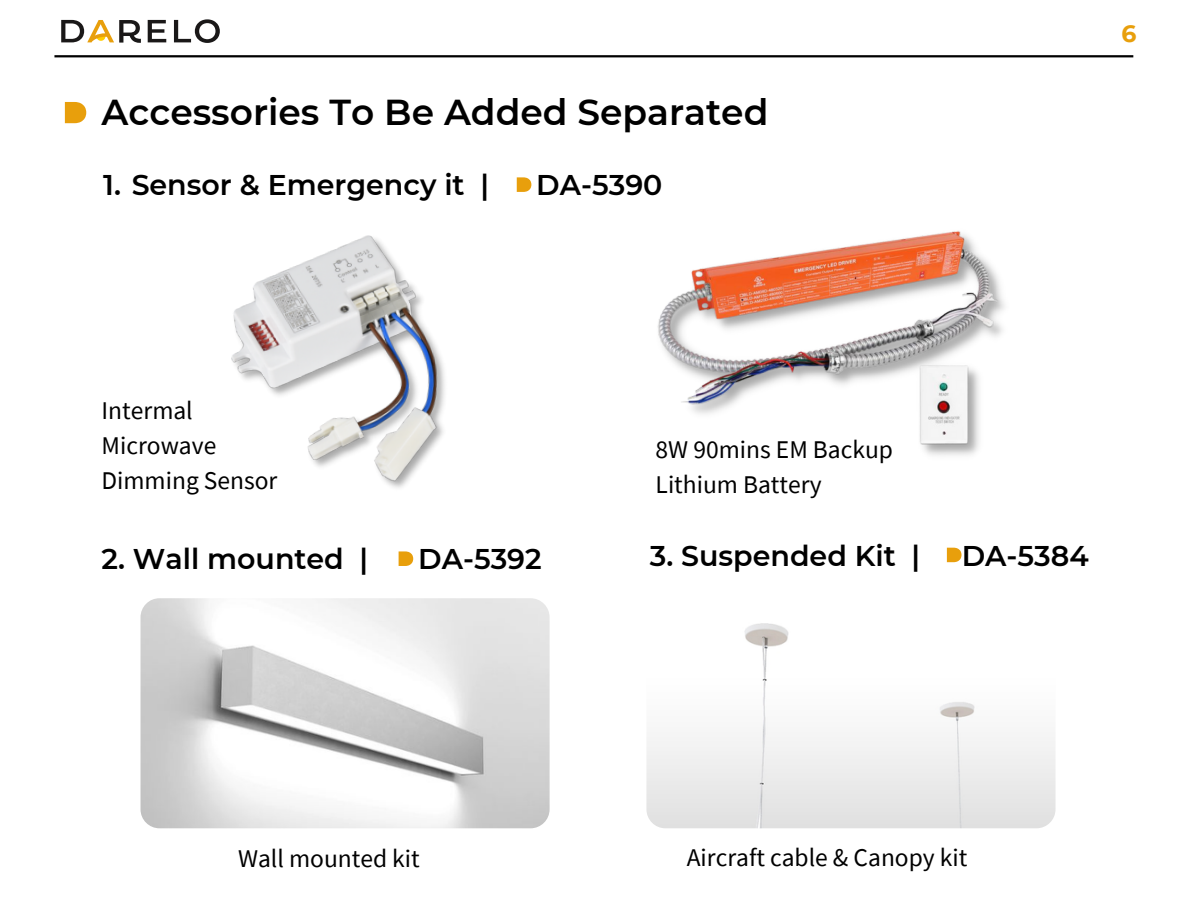
<style>
.page{position:relative;width:1188px;height:918px;background:#fff}
.page>*{position:absolute;margin:0;border:0;box-sizing:border-box;transform-origin:0 0}
.t1{font:600 36px "Montserrat";color:#000}
.t2{font:600 28.5px "Montserrat";color:#000}
.t3{font:25.5px/34.8px "Source Sans Pro";color:#000}
.t4{font:700 23.55px "Montserrat";color:#e89f0c}
</style>
<div class="page">
<svg style="left:148px;top:20px;width:18px;height:22px"></svg>
<svg style="left:174px;top:19px;width:46px;height:24px"></svg>
<svg style="left:61px;top:20px;width:80px;height:23px"></svg>
<hr style="left:54px;top:55px;width:1079px;height:2px;background:#000">
<svg style="left:65px;top:102px;width:21px;height:21px"></svg>
<img style="left:657px;top:230px;width:348px;height:226px">
<img style="left:231px;top:235px;width:214px;height:253px">
<img style="left:141px;top:598px;width:409px;height:230px;border-radius:19px">
<img style="left:646px;top:598px;width:410px;height:230px;border-radius:19px">
<svg style="left:517px;top:177px;width:14px;height:15px"></svg>
<svg style="left:399px;top:551px;width:14px;height:15px"></svg>
<svg style="left:947px;top:548px;width:15px;height:14px"></svg>
<h1 class="t1" style="left:102px;top:90px;width:668px">Accessories To Be Added Separated</h1>
<p class="t2" style="left:103px;top:168px;width:387px">1. Sensor &amp; Emergency it |</p>
<p class="t2" style="left:536px;top:168px;width:128px">DA-5390</p>
<p class="t4" style="left:1121px;top:19px;width:16px">6</p>
<p class="t3" style="left:102px;top:393px;width:177px">Intermal<br>Microwave<br>Dimming Sensor</p>
<p class="t2" style="left:102px;top:542px;width:268px">2. Wall mounted |</p>
<p class="t3" style="left:656px;top:432px;width:239px">8W 90mins EM Backup<br>Lithium Battery</p>
<p class="t2" style="left:418px;top:542px;width:125px">DA-5392</p>
<p class="t2" style="left:650px;top:538px;width:272px">3. Suspended Kit |</p>
<p class="t2" style="left:962px;top:538px;width:128px">DA-5384</p>
<p class="t3" style="left:238px;top:840px;width:183px">Wall mounted kit</p>
<p class="t3" style="left:687px;top:839px;width:282px">Aircraft cable &amp; Canopy kit</p>
</div>
